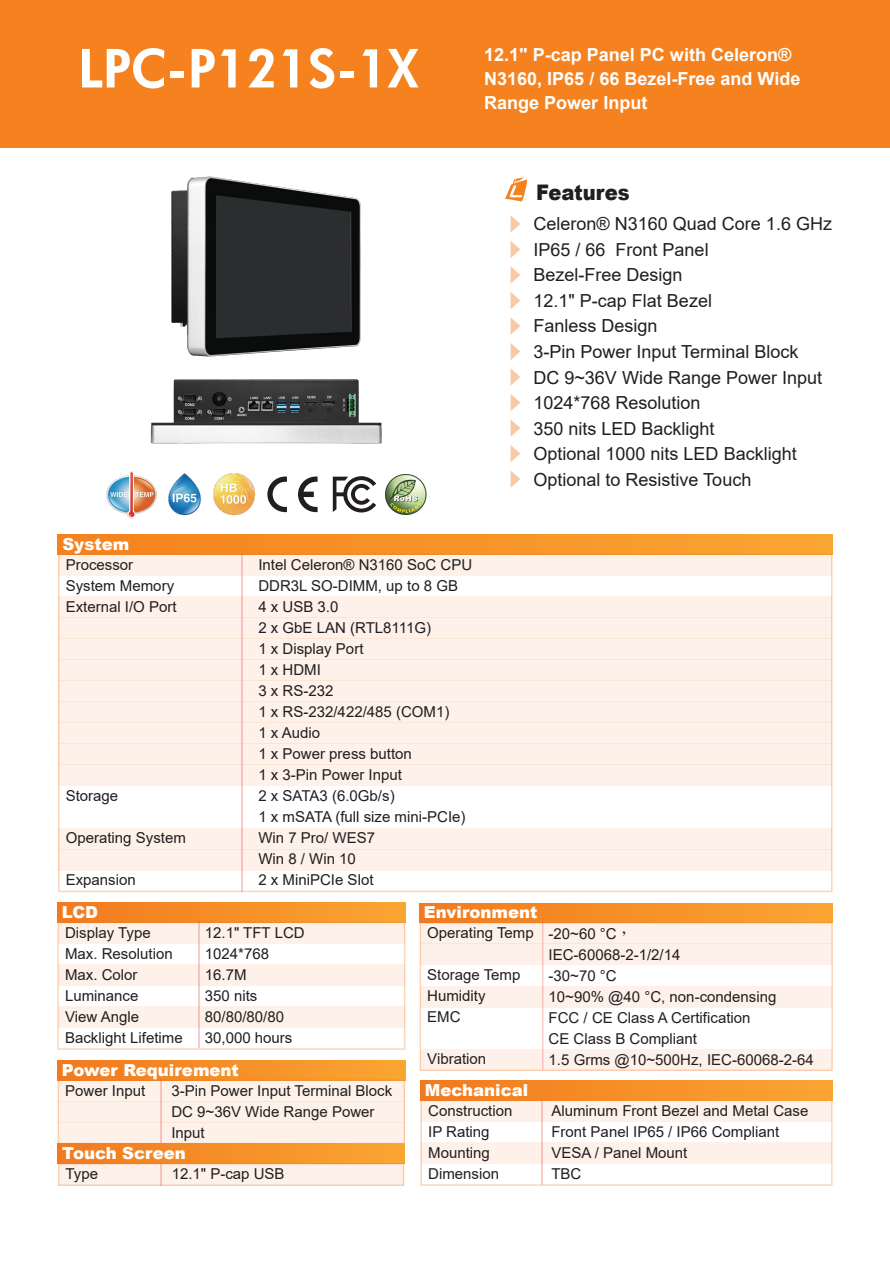
<style>
.page{position:relative;width:890px;height:1263px;background:#fff}
.page>*{position:absolute;margin:0;border:0;box-sizing:border-box;transform-origin:0 0}
.t1{font:800 53.85px "Futura BT";letter-spacing:-.01em;color:#fff;scale:.95 1}
.t2{font:900 21.45px "Arial";color:#221e1f;scale:.91 1}
.t3{font:18px/25.5px "Arial";color:#221e1f}
.t4{font:700 18px/24px "Arial";color:#fff}
.t5{font:900 16.5px "Arial";color:#fff}
.t6{font:15px/21px "Arial";color:#221e1f}
.s1{font-family:"Adobe Ming Std";font-weight:300}
</style>
<div class="page">
<svg style="left:267px;top:476px;width:20px;height:36px"></svg>
<svg style="left:298px;top:476px;width:19px;height:36px"></svg>
<svg style="left:332px;top:476px;width:44px;height:36px"></svg>
<img style="left:168px;top:473px;width:33px;height:43px">
<img style="left:213px;top:473px;width:42px;height:43px">
<img style="left:106px;top:471px;width:51px;height:48px">
<img style="left:385px;top:474px;width:41px;height:40px">
<img style="left:171px;top:176px;width:190px;height:181px">
<img style="left:150px;top:379px;width:232px;height:65px">
<div style="left:0;top:0;width:889px;height:147px;background:#f5821f"></div>
<svg style="left:505px;top:176px;width:22px;height:26px"></svg>
<svg style="left:510px;top:215px;width:10px;height:18px"></svg>
<svg style="left:510px;top:241px;width:10px;height:17px"></svg>
<svg style="left:510px;top:266px;width:10px;height:18px"></svg>
<svg style="left:510px;top:292px;width:10px;height:17px"></svg>
<svg style="left:510px;top:317px;width:10px;height:18px"></svg>
<svg style="left:510px;top:343px;width:10px;height:17px"></svg>
<svg style="left:510px;top:368px;width:10px;height:18px"></svg>
<svg style="left:510px;top:394px;width:10px;height:17px"></svg>
<svg style="left:510px;top:419px;width:10px;height:18px"></svg>
<svg style="left:510px;top:445px;width:10px;height:17px"></svg>
<svg style="left:510px;top:470px;width:10px;height:18px"></svg>
<div style="left:59px;top:554px;width:772px;height:21px;background:#fdf1e9"></div>
<div style="left:59px;top:596px;width:772px;height:21px;background:#fdf1e9"></div>
<div style="left:59px;top:617px;width:772px;height:21px;background:#fdf1e9"></div>
<div style="left:59px;top:638px;width:772px;height:21px;background:#fdf1e9"></div>
<div style="left:59px;top:659px;width:772px;height:22px;background:#fdf1e9"></div>
<div style="left:59px;top:681px;width:772px;height:21px;background:#fdf1e9"></div>
<div style="left:59px;top:702px;width:772px;height:21px;background:#fdf1e9"></div>
<div style="left:59px;top:723px;width:772px;height:21px;background:#fdf1e9"></div>
<div style="left:59px;top:744px;width:772px;height:21px;background:#fdf1e9"></div>
<div style="left:59px;top:765px;width:772px;height:21px;background:#fdf1e9"></div>
<div style="left:59px;top:828px;width:772px;height:21px;background:#fdf1e9"></div>
<div style="left:59px;top:849px;width:772px;height:21px;background:#fdf1e9"></div>
<div style="left:58px;top:534px;width:774px;height:20px;background:linear-gradient(to right,#f5821d,#faa632)"></div>
<hr style="left:241px;top:553px;width:1px;height:338px;background:#f05152">
<div style="left:58px;top:553px;width:774px;height:339px;border:2px solid #f17920"></div>
<div style="left:58px;top:922px;width:346px;height:21px;background:#fdf1e9"></div>
<div style="left:58px;top:964px;width:346px;height:21px;background:#fdf1e9"></div>
<div style="left:58px;top:1007px;width:346px;height:21px;background:#fdf1e9"></div>
<div style="left:57px;top:902px;width:348px;height:20px;background:linear-gradient(to right,#f1791f,#faa532)"></div>
<hr style="left:198px;top:921px;width:1px;height:127px;background:#f05152">
<div style="left:58px;top:1080px;width:346px;height:21px;background:#fdf1e9"></div>
<div style="left:58px;top:1101px;width:346px;height:21px;background:#fdf1e9"></div>
<div style="left:58px;top:1122px;width:346px;height:21px;background:#fdf1e9"></div>
<div style="left:57px;top:1060px;width:348px;height:20px;background:linear-gradient(to right,#f1791f,#faa532)"></div>
<hr style="left:160px;top:1079px;width:1px;height:64px;background:#f05152">
<div style="left:57px;top:1079px;width:348px;height:65px;border:2px solid #f17920"></div>
<div style="left:421px;top:1100px;width:410px;height:21px;background:#fdf1e9"></div>
<div style="left:421px;top:1142px;width:410px;height:21px;background:#fdf1e9"></div>
<hr style="left:541px;top:1099px;width:1px;height:86px;background:#f05152">
<div style="left:420px;top:1080px;width:412px;height:20px;background:linear-gradient(to right,#f1791f,#faa532)"></div>
<div style="left:59px;top:1164px;width:344px;height:21px;background:#fdf1e9"></div>
<div style="left:58px;top:1144px;width:346px;height:20px;background:linear-gradient(to right,#f1791f,#faa532)"></div>
<hr style="left:160px;top:1163px;width:2px;height:22px;background:#f05152">
<div style="left:58px;top:1163px;width:346px;height:23px;border:2px solid #f17920"></div>
<div style="left:420px;top:923px;width:411px;height:21px;background:#fdf1e9"></div>
<div style="left:420px;top:944px;width:411px;height:21px;background:#fdf1e9"></div>
<div style="left:420px;top:986px;width:411px;height:21px;background:#fdf1e9"></div>
<div style="left:420px;top:1049px;width:411px;height:21px;background:#fdf1e9"></div>
<div style="left:419px;top:903px;width:413px;height:20px;background:linear-gradient(to right,#f1791f,#faa532)"></div>
<hr style="left:541px;top:922px;width:2px;height:148px;background:#f05152">
<h1 class="t1" style="left:78px;top:36px;width:360px">LPC-P121S-1X</h1>
<p class="t4" style="left:484px;top:43px;width:317px">12.1" P-cap Panel PC with Celeron®<br>N3160, IP65 / 66 Bezel-Free and Wide<br>Range Power Input</p>
<p class="t5" style="left:62px;top:532px;width:68px">System</p>
<p class="t6" style="left:66px;top:554px;width:112px">Processor<br>System Memory<br>External I/O Port</p>
<p class="t6" style="left:66px;top:785px;width:54px">Storage</p>
<p class="t6" style="left:66px;top:827px;width:122px">Operating System</p>
<p class="t6" style="left:66px;top:869px;width:72px">Expansion</p>
<p class="t6" style="left:258px;top:554px;width:215px">Intel Celeron® N3160 SoC CPU<br>DDR3L SO-DIMM, up to 8 GB<br>4 x USB 3.0<br>2 x GbE LAN (RTL8111G)<br>1 x Display Port<br>1 x HDMI<br>3 x RS-232<br>1 x RS-232/422/485 (COM1)<br>1 x Audio<br>1 x Power press button<br>1 x 3-Pin Power Input<br>2 x SATA3 (6.0Gb/s)<br>1 x mSATA (full size mini-PCIe)<br>Win 7 Pro/ WES7<br>Win 8 / Win 10<br>2 x MiniPCIe Slot</p>
<h2 class="t2" style="left:535px;top:176px;width:104px">Features</h2>
<p class="t3" style="left:533px;top:211px;width:300px">Celeron® N3160 Quad Core 1.6 GHz<br>IP65 / 66 Front Panel<br>Bezel-Free Design<br>12.1" P-cap Flat Bezel<br>Fanless Design<br>3-Pin Power Input Terminal Block<br>DC 9~36V Wide Range Power Input<br>1024*768 Resolution<br>350 nits LED Backlight<br>Optional 1000 nits LED Backlight<br>Optional to Resistive Touch</p>
<p class="t5" style="left:62px;top:900px;width:38px">LCD</p>
<p class="t6" style="left:65px;top:922px;width:119px">Display Type<br>Max. Resolution<br>Max. Color<br>Luminance<br>View Angle<br>Backlight Lifetime</p>
<p class="t6" style="left:205px;top:922px;width:101px">12.1" TFT LCD<br>1024*768<br>16.7M<br>350 nits<br>80/80/80/80<br>30,000 hours</p>
<p class="t5" style="left:62px;top:1058px;width:178px">Power Requirement</p>
<p class="t6" style="left:65px;top:1080px;width:82px">Power Input</p>
<p class="t6" style="left:171px;top:1080px;width:222px">3-Pin Power Input Terminal Block<br>DC 9~36V Wide Range Power<br>Input</p>
<p class="t5" style="left:62px;top:1141px;width:125px">Touch Screen</p>
<p class="t6" style="left:65px;top:1163px;width:34px">Type</p>
<p class="t6" style="left:171px;top:1163px;width:114px">12.1" P-cap USB</p>
<p class="t5" style="left:423px;top:900px;width:115px">Environment</p>
<p class="t6" style="left:427px;top:922px;width:108px">Operating Temp</p>
<p class="t6" style="left:427px;top:964px;width:95px">Storage Temp<br>Humidity<br>EMC</p>
<p class="t6" style="left:427px;top:1048px;width:60px">Vibration</p>
<p class="t5" style="left:424px;top:1078px;width:105px">Mechanical</p>
<p class="t6" style="left:548px;top:923px;width:266px">-20~60 °C<span class="s1">，<br></span>IEC-60068-2-1/2/14<br>-30~70 °C<br>10~90% @40 °C, non-condensing<br>FCC / CE Class A Certification<br>CE Class B Compliant<br>1.5 Grms @10~500Hz, IEC-60068-2-64</p>
<p class="t6" style="left:428px;top:1100px;width:86px">Construction<br>IP Rating<br>Mounting<br>Dimension</p>
<p class="t6" style="left:551px;top:1100px;width:258px">Aluminum Front Bezel and Metal Case<br>Front Panel IP65 / IP66 Compliant<br>VESA / Panel Mount<br>TBC</p>
</div>
